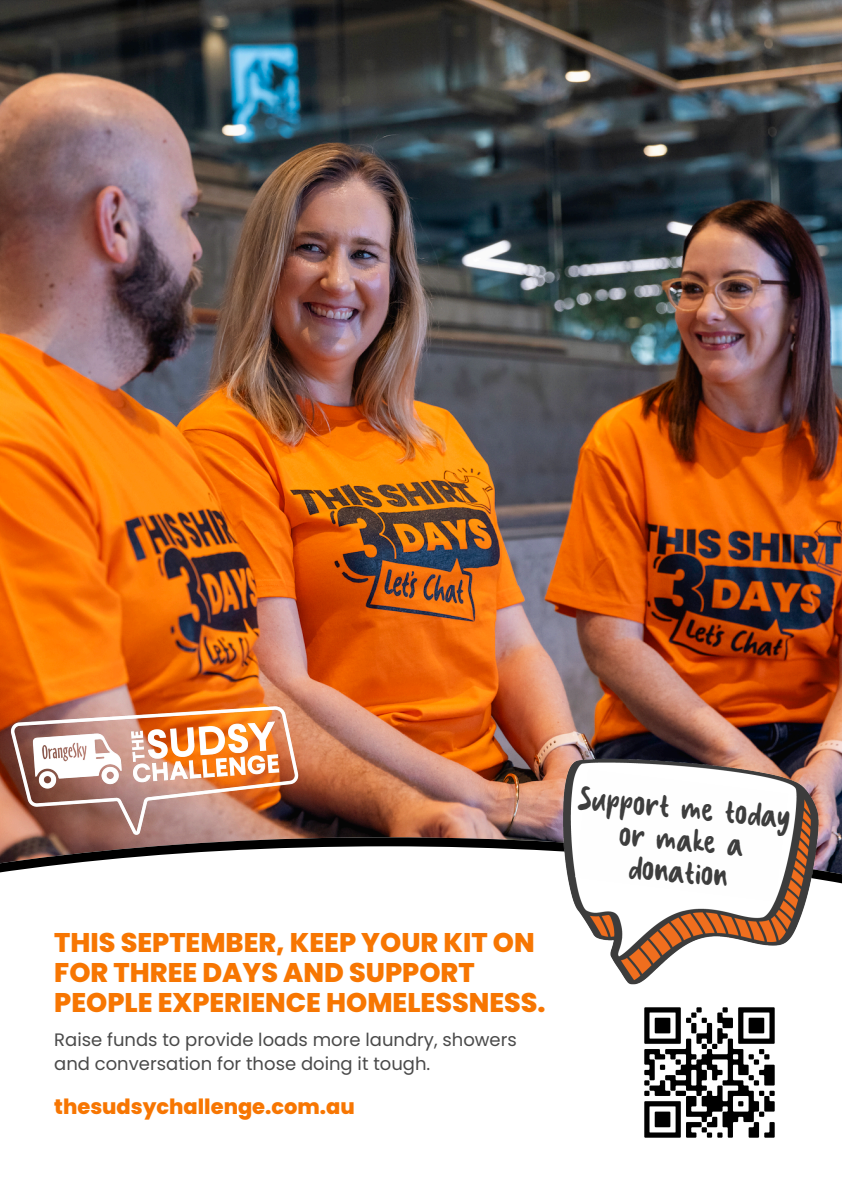
<style>
.page{position:relative;width:842px;height:1191px;background:#fff}
.page>*{position:absolute;margin:0;border:0;box-sizing:border-box;transform-origin:0 0}
.t1{font:32.9px/32.1px "Sookie";color:#3d3d3d;text-align:center}
.t2{font:800 27px/30px "Poppins";color:#f77602}
.t3{font:800 21px "Poppins";color:#f77602}
.t4{font:18px/23.2px "Poppins";color:#4a4a4a}
</style>
<div class="page">
<img style="left:0;top:0;width:842px;height:837px">
<svg style="left:0;top:837px;width:842px;height:47px"></svg>
<img style="left:644px;top:1007px;width:131px;height:131px">
<img style="left:8px;top:702px;width:292px;height:135px">
<img style="left:546px;top:736px;width:291px;height:249px">
<svg style="left:575px;top:769px;width:213px;height:132px"></svg>
<h2 class="t2" style="left:54px;top:927px;width:493px">THIS SEPTEMBER, KEEP YOUR KIT ON<br>FOR THREE DAYS AND SUPPORT<br>PEOPLE EXPERIENCE HOMELESSNESS.</h2>
<p class="t4" style="left:54px;top:1028px;width:464px">Raise funds to provide loads more laundry, showers and conversation for those doing it tough.</p>
<p class="t3" style="left:54px;top:1091px;width:302px">thesudsychallenge.com.au</p>
<h1 class="t1" style="left:580px;top:785px;width:215px;rotate:5deg">Support me today or make a donation</h1>
</div>
